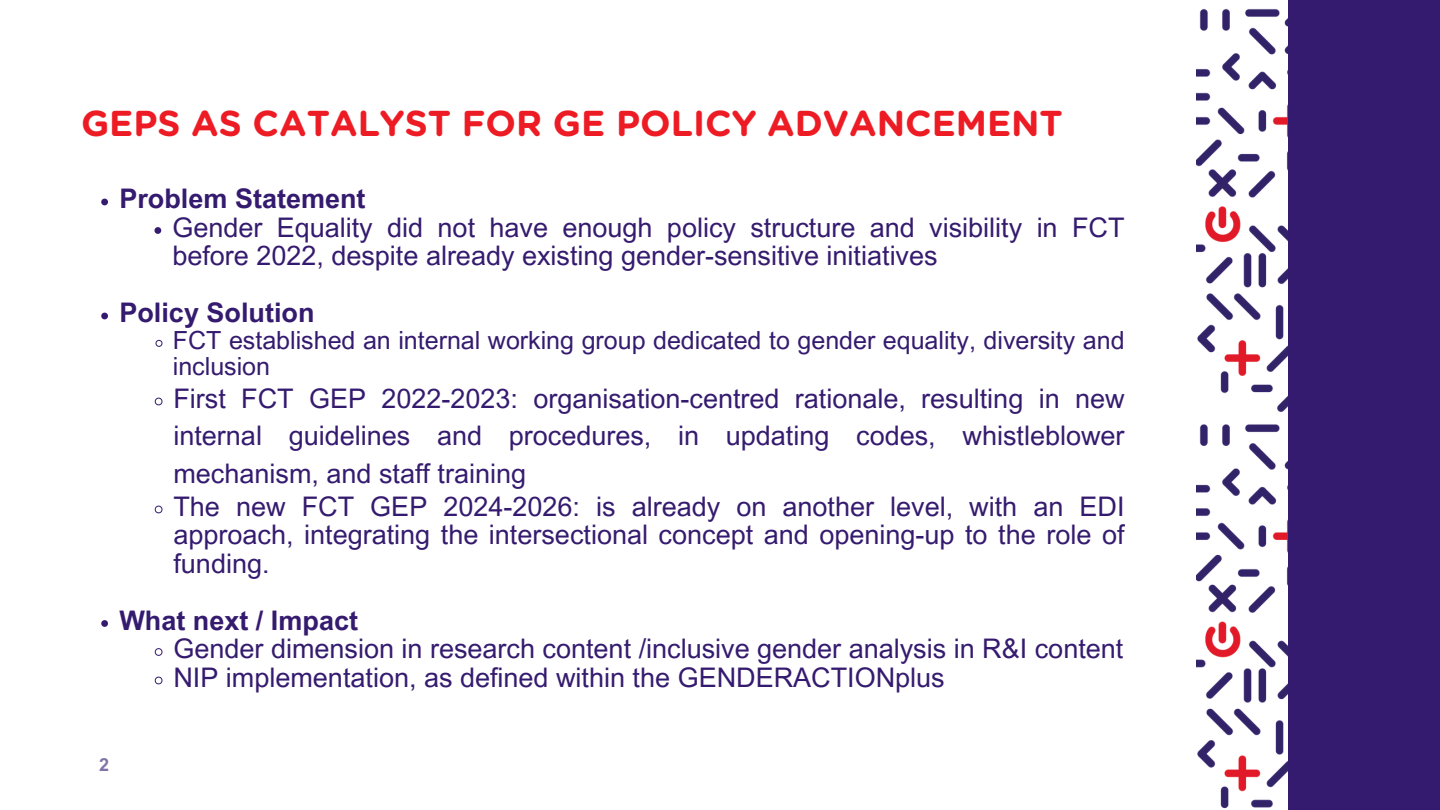
<style>
.page{position:relative;width:1440px;height:810px;background:#fff}
.page>*{position:absolute;margin:0;border:0;box-sizing:border-box;transform-origin:0 0}
.t1{font:700 36px "Gotham Rounded";color:#ed1c24}
.t2{font:27px/28.5px "Arial MT Pro";color:#351b6f;text-align:justify}
.t3{font:700 27px "Arial MT Pro";color:#351b6f}
.t4{font:25px/26.2px "Arial MT Pro";color:#351b6f}
.t5{font:700 18px "Arial MT Pro";color:#8074a7}
</style>
<div class="page">
<svg style="left:101px;top:199px;width:7px;height:6px"></svg>
<svg style="left:154px;top:227px;width:7px;height:7px"></svg>
<svg style="left:101px;top:313px;width:7px;height:6px"></svg>
<svg style="left:155px;top:339px;width:8px;height:8px"></svg>
<svg style="left:154px;top:397px;width:9px;height:9px"></svg>
<svg style="left:154px;top:505px;width:9px;height:9px"></svg>
<svg style="left:101px;top:620px;width:7px;height:7px"></svg>
<svg style="left:154px;top:648px;width:9px;height:8px"></svg>
<svg style="left:154px;top:676px;width:9px;height:9px"></svg>
<img style="left:1196px;top:0;width:93px;height:810px">
<div style="left:1289px;top:0;width:151px;height:810px;background:#351b6f"></div>
<p class="t1" style="left:81px;top:107px;width:983px">GEPS AS CATALYST FOR GE POLICY ADVANCEMENT</p>
<h1 class="t3" style="left:119px;top:189px;width:248px">Problem Statement</h1>
<p class="t2" style="left:172px;top:217px;width:954px">Gender Equality did not have enough policy structure and visibility in FCT before 2022, despite already existing gender-sensitive initiatives</p>
<p class="t3" style="left:119px;top:303px;width:197px">Policy Solution</p>
<p class="t4" style="left:173px;top:330px;width:953px">FCT established an internal working group dedicated to gender equality, diversity and inclusion</p>
<p class="t2" style="left:173px;top:383px;width:953px;line-height:37.5px">First FCT GEP 2022-2023: organisation-centred rationale, resulting in new internal guidelines and procedures, in updating codes, whistleblower mechanism, and staff training</p>
<p class="t2" style="left:173px;top:496px;width:953px">The new FCT GEP 2024-2026: is already on another level, with an EDI approach, integrating the intersectional concept and opening-up to the role of funding.</p>
<p class="t3" style="left:119px;top:610px;width:240px">What next / Impact</p>
<p class="t2" style="left:173px;top:638px;width:951px">Gender dimension in research content /inclusive gender analysis in R&amp;I content</p>
<p class="t2" style="left:173px;top:667px;width:773px">NIP implementation, as defined within the GENDERACTIONplus</p>
<p class="t5" style="left:99px;top:758px;width:12px">2</p>
</div>
